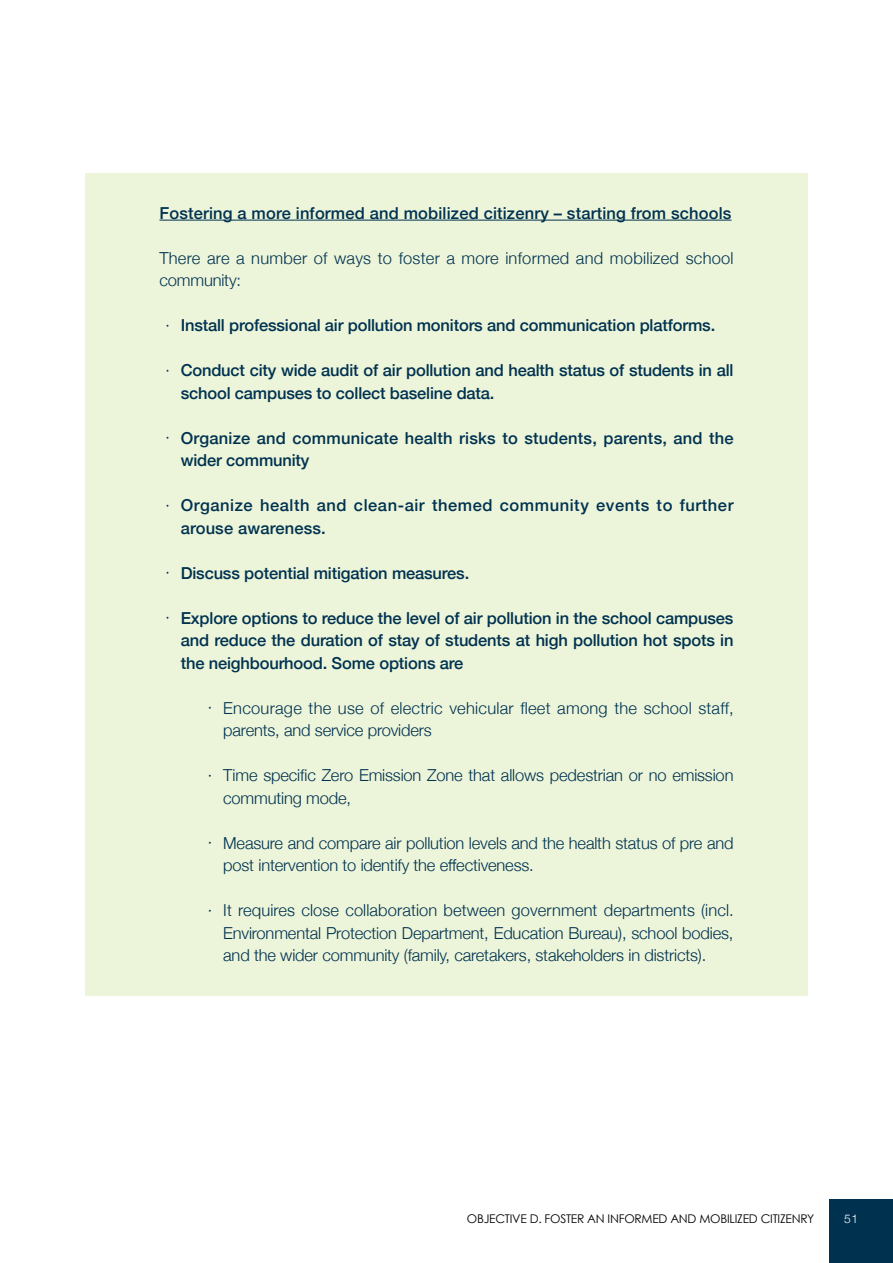
<style>
.page{position:relative;width:893px;height:1263px;background:#fff}
.page>*{position:absolute;margin:0;border:0;box-sizing:border-box;transform-origin:0 0}
.t1{font:300 16.5px/22.5px "Helvetica Neue";letter-spacing:-.01em;color:#003250}
.t2{font:500 16.5px/22.5px "Helvetica Neue";letter-spacing:-.01em;color:#003250}
.t3{font:300 16.5px/22.5px "Helvetica Neue";letter-spacing:.015em;color:#003250}
.t4{font:500 16.5px/22.5px "Helvetica Neue";letter-spacing:.015em;color:#003250}
.t5{font:500 16.5px/22.5px "Helvetica Neue";letter-spacing:.035em;color:#003250}
.t6{font:500 16.5px "Helvetica Neue";letter-spacing:.01em;color:#003250}
.t7{font:12px "Century Gothic";letter-spacing:-.02em;color:#000}
.t8{font:300 12px "Helvetica Neue";color:#fff}
.s1{font-family:"Adobe Ming Std";font-weight:300}
.s2{font-family:"Adobe Ming Std"}
</style>
<div class="page">
<div style="left:85px;top:173px;width:723px;height:823px;background:#ecf4d9"></div>
<div style="left:829px;top:1199px;width:64px;height:64px;background:#003250"></div>
<hr style="left:159px;top:220px;width:572px;height:1px;background:#003250">
<p class="t6" style="left:159px;top:200px;width:573px">Fostering a more informed and mobilized citizenry – starting from schools</p>
<p class="t3" style="left:159px;top:246px;width:576px">There are a number of ways to foster a more informed and mobilized school community:</p>
<p class="t2" style="left:159px;top:313px;width:557px"><span class="s1">·</span> Install professional air pollution monitors and communication platforms.</p>
<p class="t2" style="left:181px;top:358px;width:554px;text-indent:-21px"><span class="s1">·</span> Conduct city wide audit of air pollution and health status of students in all school campuses to collect baseline data.</p>
<p class="t4" style="left:181px;top:425px;width:555px;text-indent:-21px"><span class="s1">·</span> Organize and communicate health risks to students, parents, and the wider community</p>
<p class="t5" style="left:181px;top:493px;width:554px;text-indent:-21px"><span class="s1">·</span> Organize health and clean-air themed community events to further arouse awareness.</p>
<p class="t2" style="left:159px;top:560px;width:311px"><span class="s1">·</span> Discuss potential mitigation measures.</p>
<p class="t2" style="left:181px;top:605px;width:554px;text-align:justify;text-indent:-21px"><span class="s1">·</span> Explore options to reduce the level of air pollution in the school campuses and reduce the duration of stay of students at high pollution hot spots in the neighbourhood. Some options are</p>
<p class="t3" style="left:223px;top:696px;width:512px;text-indent:-21px"><span class="s2">·</span> Encourage the use of electric vehicular fleet among the school staff, parents, and service providers</p>
<p class="t1" style="left:223px;top:763px;width:512px;text-indent:-21px"><span class="s2">·</span> Time specific Zero Emission Zone that allows pedestrian or no emission commuting mode,</p>
<p class="t1" style="left:223px;top:831px;width:512px;text-indent:-21px"><span class="s2">·</span> Measure and compare air pollution levels and the health status of pre and post intervention to identify the effectiveness.</p>
<p class="t1" style="left:223px;top:898px;width:512px;text-align:justify;text-indent:-21px"><span class="s2">·</span> It requires close collaboration between government departments (incl.<br>Environmental Protection Department, Education Bureau), school bodies, and the wider community (family, caretakers, stakeholders in districts).</p>
<p class="t7" style="left:467px;top:1211px;width:349px">OBJECTIVE D. FOSTER AN INFORMED AND MOBILIZED CITIZENRY</p>
<p class="t8" style="left:844px;top:1209px;width:15px">51</p>
</div>
